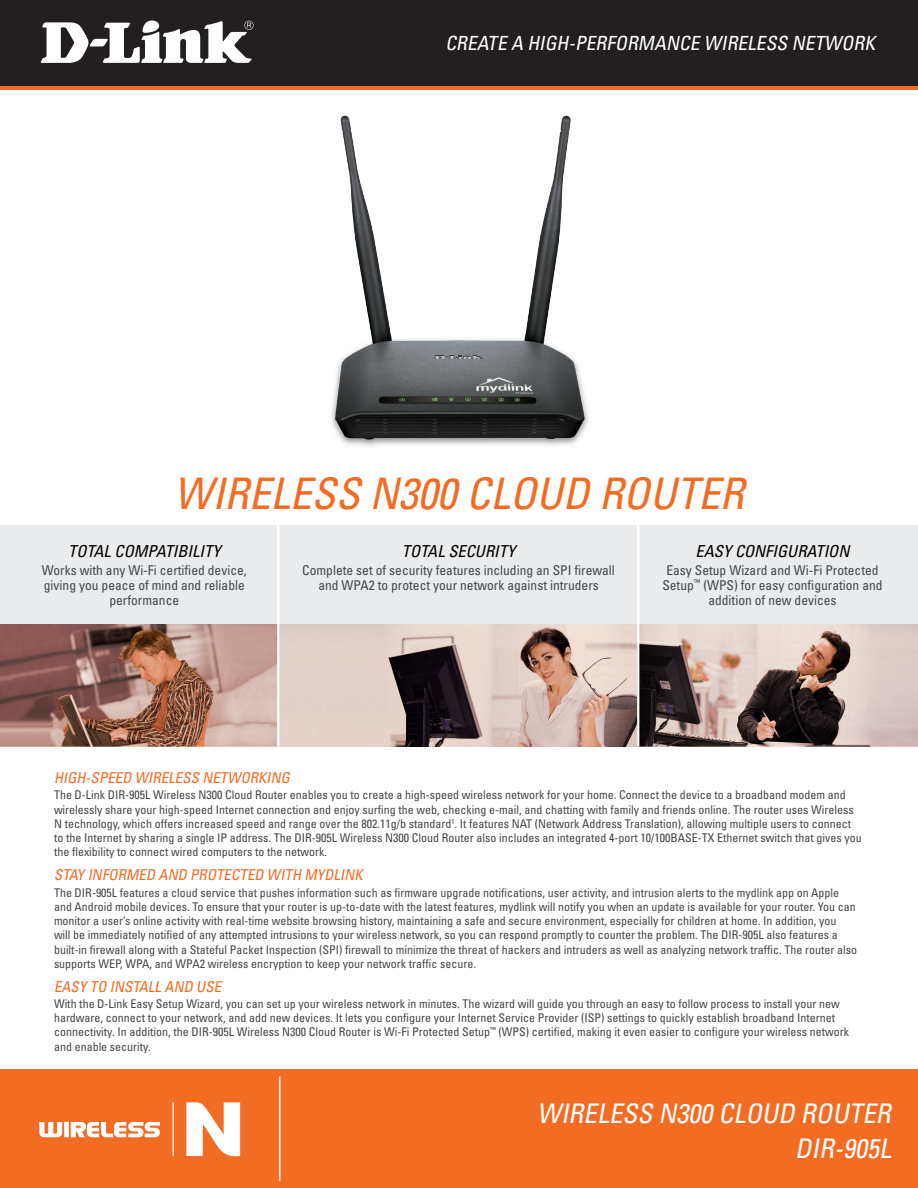
<style>
.page{position:relative;width:918px;height:1188px;background:#fff}
.page>*{position:absolute;margin:0;border:0;box-sizing:border-box;transform-origin:0 0}
.t1{font:italic condensed 43.5px "Univers";color:#f36c24}
.t2{font:italic condensed 27px/34.8px "Univers";color:#fff;text-align:right}
.t3{font:italic condensed 19.5px "Univers";color:#fff}
.t4{font:italic condensed 16.5px "Univers";color:#000}
.t5{font:italic condensed 15px "Univers";color:#f36c24}
.t6{font:condensed 13.5px/15px "Univers";color:#454647;text-align:center}
.t7{font:condensed 12px/14.2px "Univers";color:#454647}
</style>
<div class="page">
<div style="left:0;top:1070px;width:918px;height:118px;background:#f36c24"></div>
<svg style="left:39px;top:1102px;width:201px;height:55px"></svg>
<hr style="left:173px;top:1102px;width:1px;height:54px;background:#fff">
<hr style="left:279px;top:1076px;width:1px;height:105px;background:#fff">
<svg style="left:0;top:85px;width:918px;height:4px;background:#bf5823"></svg>
<div style="left:0;top:0;width:918px;height:85px;background:#231f20"></div>
<svg style="left:41px;top:20px;width:213px;height:43px"></svg>
<div style="left:0;top:525px;width:918px;height:101px;background:#eaebec"></div>
<hr style="left:277px;top:525px;width:2px;height:99px;background:#fff">
<hr style="left:637px;top:525px;width:2px;height:99px;background:#fff">
<img style="left:0;top:624px;width:918px;height:122px">
<hr style="left:277px;top:624px;width:2px;height:122px;background:#fff">
<hr style="left:637px;top:624px;width:2px;height:122px;background:#fff">
<img style="left:304px;top:85px;width:310px;height:361px">
<h3 class="t3" style="left:445px;top:31px;width:436px">CREATE A HIGH -PERFORMANCE WIRELESS NETWORK</h3>
<h1 class="t1" style="left:174px;top:466px;width:572px">WIRELESS N300 CLOUD ROUTER</h1>
<h3 class="t4" style="left:68px;top:541px;width:154px">TOTAL COMPATIBILITY</h3>
<p class="t6" style="left:42px;top:562px;width:207px">Works with any Wi-Fi certified device, giving you peace of mind and reliable performance</p>
<h3 class="t4" style="left:402px;top:541px;width:10px">TOTAL</h3>
<h3 class="t4" style="left:448px;top:541px;width:36px">SECURITY</h3>
<p class="t6" style="left:302px;top:562px;width:314px">Complete set of security features including an SPI firewall and WPA2 to protect your network against intruders</p>
<h3 class="t4" style="left:696px;top:541px;width:11px">EASY</h3>
<h3 class="t4" style="left:735px;top:541px;width:62px">CONFIGURATIO</h3>
<h3 class="t4" style="left:838px;top:541px;width:13px">N</h3>
<p class="t6" style="left:662px;top:562px;width:222px">Easy Setup Wizard and Wi-Fi Protected<br>Setup<sup>™</sup> (WPS) for easy configuration and addition of new devices</p>
<p class="t5" style="left:54px;top:768px;width:63px">HIGH-SPEED</p>
<p class="t5" style="left:135px;top:768px;width:115px">WIRELESS NETWORKI</p>
<p class="t5" style="left:271px;top:768px;width:20px">NG</p>
<p class="t7" style="left:54px;top:788px;width:809px">The D-Link DIR-905L Wireless N300 Cloud Router enables you to create a high-speed wireless network for your home. Connect the device to a broadband modem and wirelessly share your high-speed I nternet connection and enjoy surfing the web, checking e-mail, and chatting with family and friends online. The router uses Wireless N technology, which offers increased speed and range over the 802.11g/b standard<sup>1</sup>. It features NAT (Network Address Translation), allowing multiple users to connect to the I nternet by sharing a single I P address. The DIR-905L Wireless N300 Cloud Router also includes an integrated 4-port 10/100BASE-TX Ethernet switch that gives you the flexibility to connect wired computers to the network.</p>
<p class="t5" style="left:54px;top:865px;width:58px">STAY INFORMED</p>
<p class="t5" style="left:159px;top:865px;width:50px">AND PROTE</p>
<p class="t5" style="left:231px;top:865px;width:18px">CTED</p>
<p class="t5" style="left:267px;top:865px;width:101px">WITH MYDLIN K</p>
<p class="t7" style="left:54px;top:885px;width:805px">The DIR-905L features a cloud service that pushes information such as firmware upgrade notifications, user activity, and intrusion alerts to the mydlink app on Apple and Android mobile devices. To ensure that your router is up-to-date with the latest features, mydlink will notify you when an update is available for your router. You can monitor a user’s online activity with real-time website browsing history, maintaining a safe and secure environment, especially for children at home. I n addition, you<br>will be immediately notified of any attempted intrusions to your wireless network, so you can respond promptly to counter the problem. The DIR-905L also features a built-in firewall along with a Stateful Packet I nspection (SPI ) firewall to minimize the threat of hackers and intruders as well as analyzing network traffic. The router also supports WEP, WPA, and WPA2 wireless encryption to keep your network traffic secure.</p>
<p class="t5" style="left:54px;top:977px;width:172px">EASY TO IN STALL AN D USE</p>
<p class="t7" style="left:54px;top:996px;width:797px">With the D-Link Easy Setup Wizard, you can set up your wireless network in minutes. The wizard will guide you through an easy to follow process to install your new hardware, connect to your network, and add new devices. It lets you configure your I nternet Service Provider (ISP) settings to quickly establish broadband I nternet connectivity. I n addition, the DIR-905L Wireless N300 Cloud Router is Wi-Fi Protected Setup<sup>™</sup> (WPS) certified, making it even easier to configure your wireless network and enable security.</p>
<h2 class="t2" style="left:537px;top:1095px;width:361px">WIRELESS N300 CLOUD ROUTER<br>DIR-905L</h2>
</div>
